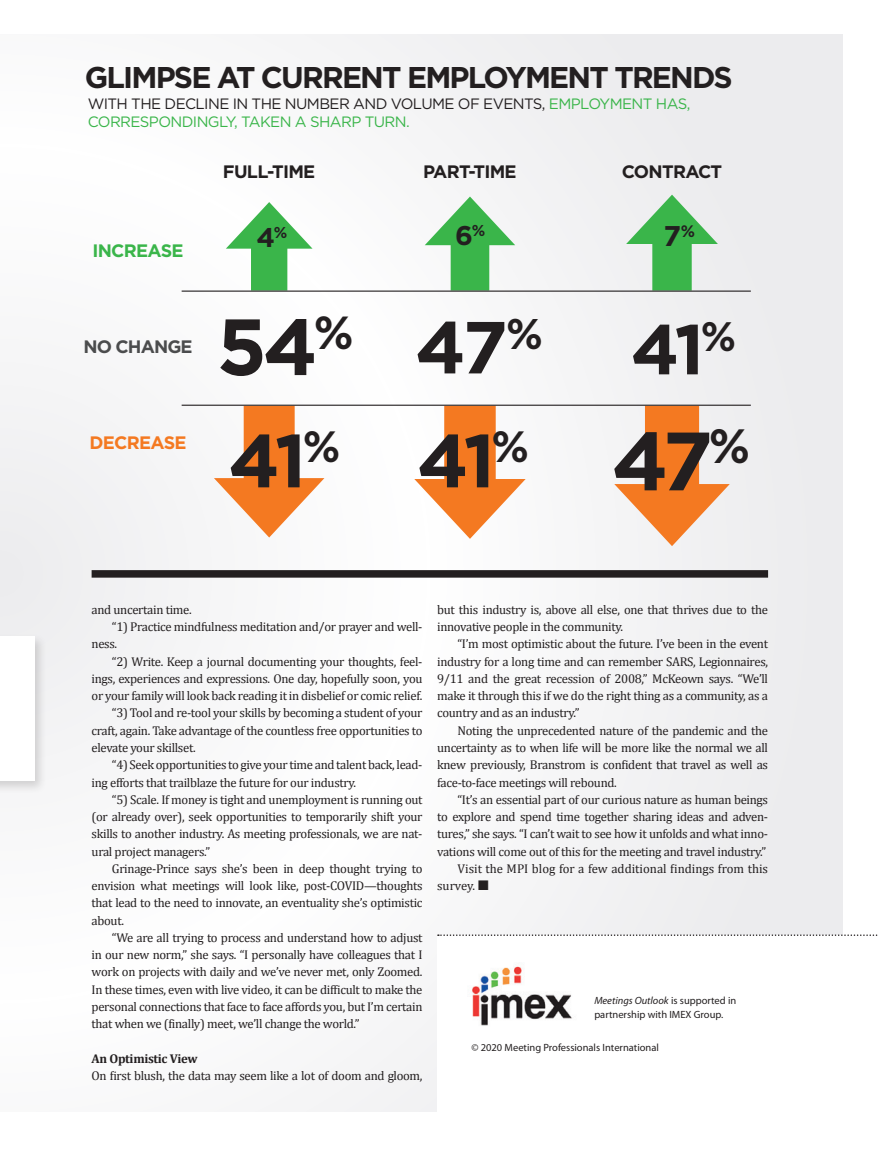
<style>
.page{position:relative;width:878px;height:1175px;background:#fff}
.page>*{position:absolute;margin:0;border:0;box-sizing:border-box;transform-origin:0 0}
.t1{font:700 82.5px "Gotham";color:#231f20}
.t2{font:700 79.5px "Gotham";color:#231f20}
.t3{font:700 75px "Gotham";color:#231f20}
.t4{font:700 73.5px "Gotham";color:#231f20}
.t5{font:700 70.5px "Gotham";color:#231f20}
.t6{font:700 30px "Gotham";letter-spacing:-.06em;color:#231f20}
.t7{font:700 28.5px "Gotham";color:#231f20}
.t8{font:700 27px "Gotham";color:#231f20}
.t9{font:700 18px "Gotham";letter-spacing:-.04em;color:#231f20}
.t10{font:700 18px "Gotham";letter-spacing:-.04em;color:#3ab54a}
.t11{font:700 18px "Gotham";letter-spacing:-.05em;color:#4b4c4d}
.t12{font:700 18px "Gotham";letter-spacing:-.04em;color:#f47921}
.t13{font:15px/18px "Gotham";letter-spacing:-.04em;color:#3ab54a}
.t14{font:12.75px/17.2px "Cambria";letter-spacing:-.025em;color:#231f20;text-align:justify}
.t15{font:12.75px/17.2px "Cambria";color:#231f20}
.t16{font:700 12.75px "Cambria";letter-spacing:-.025em;color:#231f20}
.t17{font:10.5px/13.5px "Myriad Pro";color:#231f20}
.s1{color:#231f20}
.s2{font-style:italic}
</style>
<div class="page">
<div style="left:0;top:35px;width:843px;height:1076px;background:#f7f7f8"></div>
<div style="left:437px;top:936px;width:441px;height:238px;background:#fff"></div>
<svg style="left:438px;top:934px;width:440px;height:2px"></svg>
<div style="left:0;top:633px;width:48px;height:194px;background:#231f20;opacity:.17"></div>
<div style="left:0;top:637px;width:35px;height:144px;background:#fff"></div>
<div style="left:92px;top:570px;width:676px;height:7px;background:#231f20"></div>
<div style="left:251px;top:233px;width:36px;height:57px;background:#3ab54a"></div>
<svg style="left:226px;top:202px;width:86px;height:47px"></svg>
<div style="left:450px;top:229px;width:39px;height:61px;background:#3ab54a"></div>
<svg style="left:425px;top:196px;width:90px;height:49px"></svg>
<div style="left:652px;top:228px;width:39px;height:62px;background:#3ab54a"></div>
<svg style="left:626px;top:195px;width:92px;height:49px"></svg>
<div style="left:244px;top:406px;width:51px;height:89px;background:#f47921"></div>
<svg style="left:214px;top:478px;width:110px;height:59px"></svg>
<div style="left:444px;top:406px;width:51px;height:90px;background:#f47921"></div>
<svg style="left:414px;top:479px;width:111px;height:60px"></svg>
<div style="left:645px;top:406px;width:54px;height:96px;background:#f47921"></div>
<svg style="left:614px;top:484px;width:115px;height:62px"></svg>
<hr style="left:182px;top:290px;width:568px;height:2px;background:#231f20">
<hr style="left:182px;top:404px;width:568px;height:2px;background:#231f20">
<img style="left:472px;top:966px;width:100px;height:60px">
<p class="t6" style="left:85px;top:57px;width:649px">GLIMPSE AT CURRENT EMPLOYMENT TRENDS</p>
<p class="t13" style="left:88px;top:94px;width:604px"><span class="s1">WITH THE DECLINE IN THE NUMBER AND VOLUME OF EVENTS,</span> EMPLOYMENT HAS,<br>CORRESPONDINGLY, TAKEN A SHARP TURN.</p>
<p class="t10" style="left:92px;top:239px;width:93px">INCREASE</p>
<p class="t11" style="left:83px;top:335px;width:111px">NO CHANGE</p>
<p class="t9" style="left:223px;top:159px;width:94px">FULL-TIME</p>
<p class="t9" style="left:423px;top:159px;width:95px">PART-TIME</p>
<p class="t9" style="left:621px;top:159px;width:102px">CONTRACT</p>
<p class="t8" style="left:257px;top:219px;width:32px">4<sup>%</sup></p>
<p class="t8" style="left:455px;top:218px;width:32px">6<sup>%</sup></p>
<p class="t2" style="left:217px;top:294px;width:138px">54<sup>%</sup></p>
<p class="t4" style="left:415px;top:299px;width:129px">47<sup>%</sup></p>
<p class="t7" style="left:663px;top:217px;width:33px">7<sup>%</sup></p>
<p class="t5" style="left:630px;top:302px;width:107px">41<sup>%</sup></p>
<p class="t12" style="left:89px;top:431px;width:99px">DECREASE</p>
<p class="t3" style="left:228px;top:411px;width:113px">41<sup>%</sup></p>
<p class="t3" style="left:417px;top:411px;width:113px">41<sup>%</sup></p>
<p class="t1" style="left:611px;top:406px;width:140px">47<sup>%</sup></p>
<p class="t14" style="left:92px;top:601px;width:102px">and uncertain time.</p>
<p class="t14" style="left:92px;top:618px;width:332px;text-indent:20px">“1) Practice mindfulness meditation and/or prayer and well&shy;ness.</p>
<p class="t14" style="left:92px;top:652px;width:332px;text-indent:20px">“2) Write. Keep a journal documenting your thoughts, feel&shy;ings, experiences and expressions. One day, hopefully soon, you or your family will look back reading it in disbelief or comic relief.</p>
<p class="t14" style="left:92px;top:704px;width:332px;text-indent:20px">“3) Tool and re-tool your skills by becoming a student of your craft, again. Take advantage of the countless free opportunities to elevate your skillset.</p>
<p class="t14" style="left:92px;top:756px;width:332px;text-indent:20px">“4) Seek opportunities to give your time and talent back, lead&shy;ing efforts that trailblaze the future for our industry.</p>
<p class="t14" style="left:92px;top:790px;width:332px;text-indent:20px">“5) Scale. If money is tight and unemployment is running out (or already over), seek opportunities to temporarily shift your skills to another industry. As meeting professionals, we are nat&shy;ural project managers.”</p>
<p class="t14" style="left:92px;top:859px;width:332px;text-indent:20px">Grinage-Prince says she’s been in deep thought trying to envision what meetings will look like, post-COVID—thoughts that lead to the need to innovate, an eventuality she’s optimistic about.</p>
<p class="t14" style="left:92px;top:928px;width:332px;text-indent:20px">“We are all trying to process and understand how to adjust in our new norm,” she says. “I personally have colleagues that I work on projects with daily and we’ve never met, only Zoomed.<br>In these times, even with live video, it can be difficult to make the personal connections that face to face affords you, but I’m certain that when we (finally) meet, we’ll change the world.”</p>
<p class="t16" style="left:92px;top:1049px;width:107px">An Optimistic View</p>
<p class="t14" style="left:92px;top:1066px;width:332px">On first blush, the data may seem like a lot of doom and gloom,</p>
<p class="t14" style="left:437px;top:601px;width:332px">but this industry is, above all else, one that thrives due to the innovative people in the community.</p>
<p class="t14" style="left:437px;top:635px;width:332px;text-indent:20px">“I’m most optimistic about the future. I’ve been in the event industry for a long time and can remember SARS, Legionnaires, 9/11 and the great recession of 2008,” McKeown says. “We’ll make it through this if we do the right thing as a community, as a country and as an industry.”</p>
<p class="t14" style="left:437px;top:721px;width:332px;text-indent:20px">Noting the unprecedented nature of the pandemic and the uncertainty as to when life will be more like the normal we all knew previously, Branstrom is confident that travel as well as face-to-face meetings will rebound.</p>
<p class="t14" style="left:437px;top:790px;width:332px;text-indent:20px">“It’s an essential part of our curious nature as human beings to explore and spend time together sharing ideas and adven&shy;tures,” she says. “I can’t wait to see how it unfolds and what inno&shy;vations will come out of this for the meeting and travel industry.”</p>
<p class="t15" style="left:437px;top:859px;width:332px;text-indent:20px">Visit the MPI blog for a few additional findings from this survey. ■</p>
<p class="t17" style="left:594px;top:993px;width:143px"><span class="s2">Meetings Outlook</span> is supported in partnership with IMEX Group.</p>
<p class="t17" style="left:471px;top:1040px;width:189px">© 2020 Meeting Professionals International</p>
</div>
